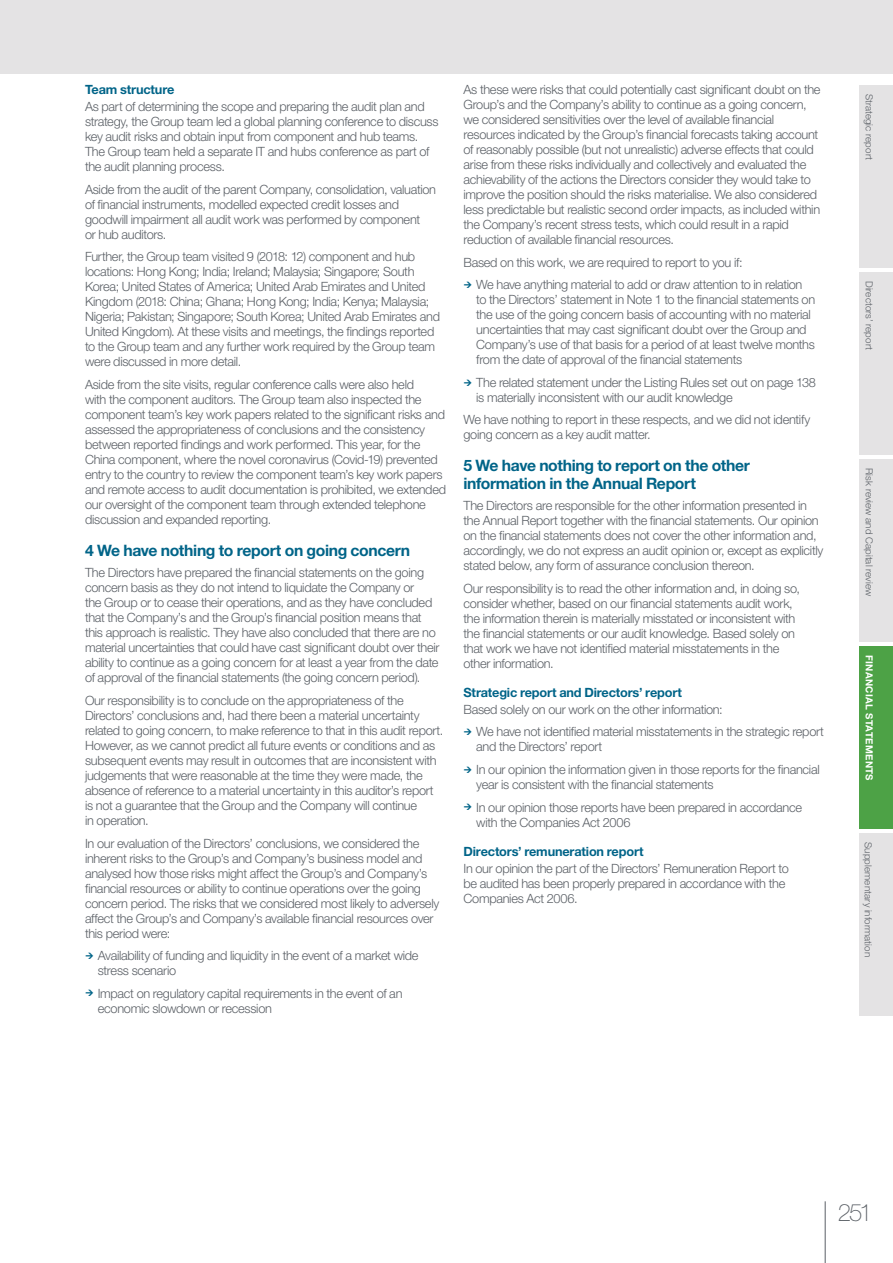
<style>
.page{position:relative;width:893px;height:1263px;background:#fff}
.page>*{position:absolute;margin:0;border:0;box-sizing:border-box;transform-origin:0 0}
.t1{font:100 24px "Helvetica Neue LT Std";color:#5b6066}
.t2{font:700 15.75px/17.2px "Helvetica Neue LT Std";letter-spacing:-.025em;color:#006488}
.t3{font:300 12.75px/15px "Helvetica Neue LT Std";letter-spacing:-.02em;color:#5b6066}
.t4{font:700 12.75px "Helvetica Neue LT Std";letter-spacing:-.015em;color:#006488}
.t5{font:300 9.75px "Helvetica Neue LT Std";letter-spacing:.01em;color:#5b6066}
.t6{font:700 9.75px "Helvetica Neue LT Std";letter-spacing:.035em;color:#fff}
</style>
<div class="page">
<hr style="left:825px;top:1201px;width:1px;height:62px;background:#5b6066">
<div style="left:0;top:0;width:893px;height:561px;background:#e4e3e4"></div>
<div style="left:0;top:74px;width:893px;height:1104px;background:#fff"></div>
<div style="left:859px;top:459px;width:34px;height:183px;background:#e4e3e4"></div>
<div style="left:859px;top:85px;width:34px;height:183px;background:#e4e3e4"></div>
<div style="left:859px;top:833px;width:34px;height:183px;background:#e4e3e4"></div>
<div style="left:859px;top:646px;width:34px;height:183px;background:#4da246"></div>
<div style="left:859px;top:272px;width:34px;height:183px;background:#e4e3e4"></div>
<p class="t4" style="left:85px;top:85px;width:91px">Team structure</p>
<p class="t3" style="left:85px;top:101px;width:355px">As part of determining the scope and preparing the audit plan and strategy, the Group team led a global planning conference to discuss key audit risks and obtain input from component and hub teams.<br>The Group team held a separate IT and hubs conference as part of the audit planning process.</p>
<p class="t3" style="left:85px;top:183px;width:353px">Aside from the audit of the parent Company, consolidation, valuation of financial instruments, modelled expected credit losses and goodwill impairment all audit work was performed by component<br>or hub auditors.</p>
<p class="t3" style="left:85px;top:251px;width:356px">Further, the Group team visited 9 (2018: 12) component and hub locations: Hong Kong; India; Ireland; Malaysia; Singapore; South Korea; United States of America; United Arab Emirates and United Kingdom (2018: China; Ghana; Hong Kong; India; Kenya; Malaysia; Nigeria; Pakistan; Singapore; South Korea; United Arab Emirates and United Kingdom). At these visits and meetings, the findings reported to the Group team and any further work required by the Group team were discussed in more detail.</p>
<p class="t3" style="left:85px;top:378px;width:362px">Aside from the site visits, regular conference calls were also held<br>with the component auditors. The Group team also inspected the component team’s key work papers related to the significant risks and assessed the appropriateness of conclusions and the consistency between reported findings and work performed. This year, for the China component, where the novel coronavirus (Covid-19) prevented entry to the country to review the component team’s key work papers and remote access to audit documentation is prohibited, we extended our oversight of the component team through extended telephone discussion and expanded reporting.</p>
<p class="t2" style="left:85px;top:544px;width:326px">4 We have nothing to report on going concern</p>
<p class="t3" style="left:85px;top:567px;width:356px">The Directors have prepared the financial statements on the going concern basis as they do not intend to liquidate the Company or<br>the Group or to cease their operations, and as they have concluded that the Company’s and the Group’s financial position means that this approach is realistic. They have also concluded that there are no material uncertainties that could have cast significant doubt over their ability to continue as a going concern for at least a year from the date of approval of the financial statements (the going concern period).</p>
<p class="t3" style="left:85px;top:694px;width:360px">Our responsibility is to conclude on the appropriateness of the Directors’ conclusions and, had there been a material uncertainty related to going concern, to make reference to that in this audit report.<br>However, as we cannot predict all future events or conditions and as subsequent events may result in outcomes that are inconsistent with judgements that were reasonable at the time they were made, the absence of reference to a material uncertainty in this auditor’s report is not a guarantee that the Group and the Company will continue<br>in operation.</p>
<p class="t3" style="left:85px;top:837px;width:356px">In our evaluation of the Directors’ conclusions, we considered the inherent risks to the Group’s and Company’s business model and analysed how those risks might affect the Group’s and Company’s financial resources or ability to continue operations over the going concern period. The risks that we considered most likely to adversely affect the Group’s and Company’s available financial resources over this period were:</p>
<p class="t3" style="left:98px;top:949px;width:322px">Availability of funding and liquidity in the event of a market wide stress scenario</p>
<p class="t3" style="left:98px;top:987px;width:306px">Impact on regulatory capital requirements in the event of an economic slowdown or recession</p>
<p class="t3" style="left:463px;top:84px;width:359px">As these were risks that could potentially cast significant doubt on the Group’s and the Company’s ability to continue as a going concern, we considered sensitivities over the level of available financial resources indicated by the Group’s financial forecasts taking account of reasonably possible (but not unrealistic) adverse effects that could arise from these risks individually and collectively and evaluated the achievability of the actions the Directors consider they would take to improve the position should the risks materialise. We also considered less predictable but realistic second order impacts, as included within the Company’s recent stress tests, which could result in a rapid reduction of available financial resources.</p>
<p class="t3" style="left:476px;top:252px;width:328px;line-height:22.5px;text-indent:-13px">Based on this work, we are required to report to you if:<br>We have anything material to add or draw attention to in relation</p>
<p class="t3" style="left:476px;top:294px;width:340px">to the Directors’ statement in Note 1 to the financial statements on the use of the going concern basis of accounting with no material uncertainties that may cast significant doubt over the Group and Company’s use of that basis for a period of at least twelve months from the date of approval of the financial statements</p>
<p class="t3" style="left:476px;top:376px;width:341px">The related statement under the Listing Rules set out on page 138 is materially inconsistent with our audit knowledge</p>
<p class="t3" style="left:463px;top:414px;width:348px">We have nothing to report in these respects, and we did not identify going concern as a key audit matter.</p>
<p class="t2" style="left:463px;top:459px;width:288px">5 We have nothing to report on the other information in the Annual Report</p>
<p class="t3" style="left:463px;top:500px;width:361px">The Directors are responsible for the other information presented in the Annual Report together with the financial statements. Our opinion on the financial statements does not cover the other information and, accordingly, we do not express an audit opinion or, except as explicitly stated below, any form of assurance conclusion thereon.</p>
<p class="t3" style="left:463px;top:582px;width:338px">Our responsibility is to read the other information and, in doing so, consider whether, based on our financial statements audit work, the information therein is materially misstated or inconsistent with the financial statements or our audit knowledge. Based solely on that work we have not identified material misstatements in the other information.</p>
<p class="t4" style="left:463px;top:688px;width:220px">Strategic report and Directors’ report</p>
<p class="t3" style="left:476px;top:700px;width:349px;line-height:22.5px;text-indent:-13px">Based solely on our work on the other information:<br>We have not identified material misstatements in the strategic report</p>
<p class="t3" style="left:476px;top:737px;width:345px;line-height:22.5px">and the Directors’ report<br>In our opinion the information given in those reports for the financial</p>
<p class="t3" style="left:476px;top:775px;width:327px;line-height:22.5px">year is consistent with the financial statements<br>In our opinion those reports have been prepared in accordance</p>
<p class="t3" style="left:476px;top:816px;width:156px">with the Companies Act 2006</p>
<p class="t4" style="left:463px;top:847px;width:182px">Directors’ remuneration report</p>
<p class="t3" style="left:463px;top:862px;width:327px">In our opinion the part of the Directors’ Remuneration Report to be audited has been properly prepared in accordance with the<br>Companies Act 2006.</p>
<p class="t5" style="left:873px;top:94px;width:68px;rotate:90deg">Strategic report</p>
<p class="t5" style="left:873px;top:281px;width:71px;rotate:90deg">Directors’ report</p>
<p class="t5" style="left:873px;top:468px;width:130px;rotate:90deg">Risk review and Capital review</p>
<p class="t6" style="left:873px;top:655px;width:127px;rotate:90deg">FINANCIAL STATEMENTS</p>
<p class="t5" style="left:872px;top:842px;width:116px;rotate:90deg">Supplementary information</p>
<h1 class="t1" style="left:838px;top:1203px;width:36px">251</h1>
</div>
